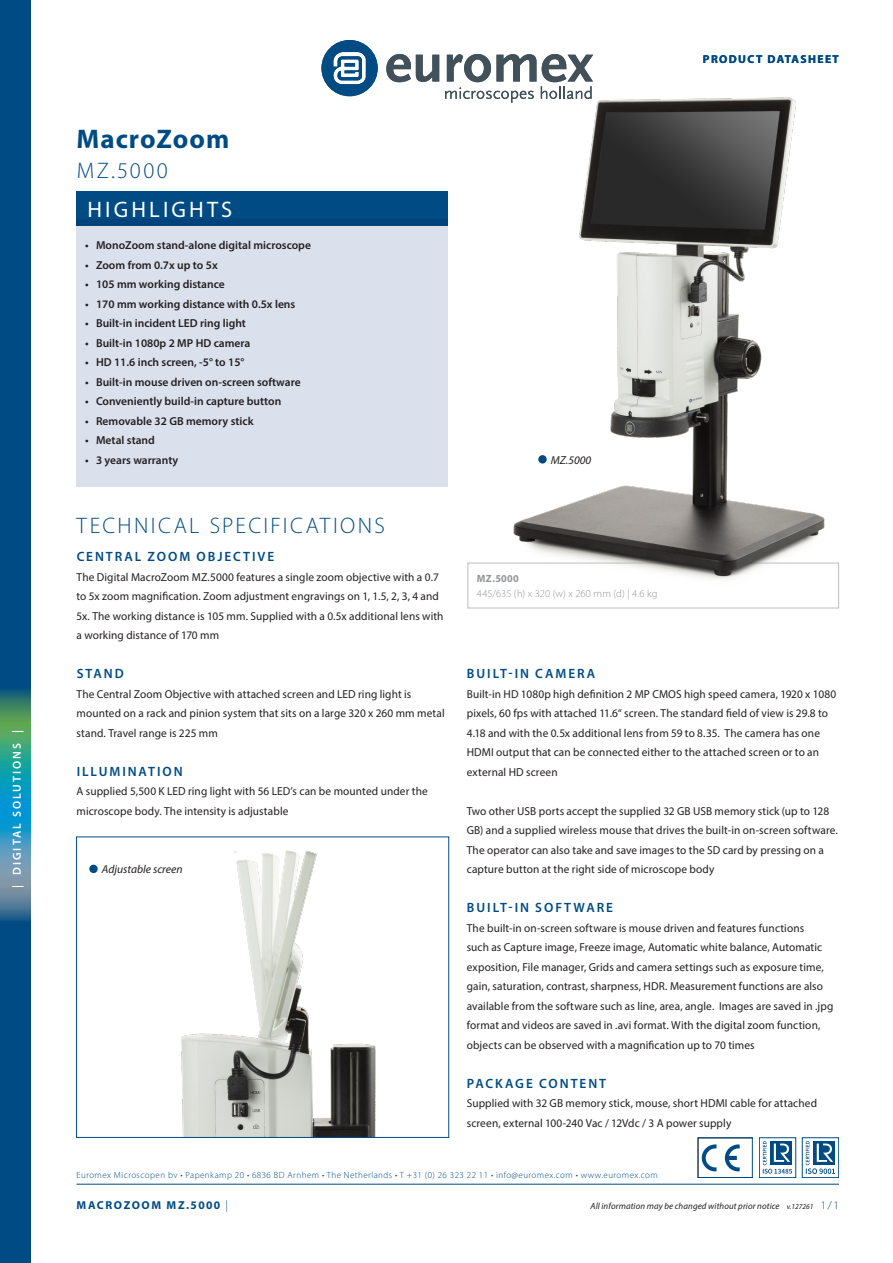
<style>
.page{position:relative;width:893px;height:1263px;background:#fff}
.page>*{position:absolute;margin:0;border:0;box-sizing:border-box;transform-origin:0 0}
.j_productkop{font:700 27px "Myriad Pro";letter-spacing:.035em;color:#004b84}
.j_product_onder_kop{font:300 22.5px "Myriad Pro";letter-spacing:.105em;color:#004b84}
.j_highlights{font:22.5px "Myriad Pro";letter-spacing:.14em;color:#fff}
.j_tussenkop_groot{font:300 22.5px "Myriad Pro";letter-spacing:.11em;color:#004b84}
.j_tussenkop{font:600 13.5px "Myriad Pro";letter-spacing:.15em;color:#004b84}
.j_plat{font:11.55px/19.5px "Myriad Pro";letter-spacing:.01em;color:#231f20}
.j_specs_bullits{font:600 11.55px "Myriad Pro";color:#231f20}
.t1{font:700 11.55px "Myriad Pro";letter-spacing:.12em;color:#004b84}
._4-Body-tekst{font:italic 11.55px "Myriad Pro";color:#231f20}
.t2{font:600 11.55px "Myriad Pro";letter-spacing:.17em;color:#fff}
.t3{font:300 11.55px "Myriad Pro";color:#004b84}
.j_dimensions{font:300 10.5px "Myriad Pro";letter-spacing:.005em;color:#939598}
.j_dimensions_1{font:700 10.5px "Myriad Pro";letter-spacing:.03em;color:#939598}
.t4{font:300 9px "Myriad Pro";letter-spacing:.05em;color:#004b84}
.t5{font:italic 9px "Myriad Pro";letter-spacing:.015em;color:#231f20}
.t6{font:italic 7.5px "Myriad Pro";color:#231f20}
.s1{font-weight:300}
</style>
<div class="page">
<div style="left:0;top:0;width:30px;height:1263px;background:#004b84"></div>
<svg style="left:0;top:690px;width:30px;height:231px;background:#39949f"></svg>
<svg style="left:321px;top:40px;width:57px;height:56px"></svg>
<svg style="left:386px;top:54px;width:53px;height:28px"></svg>
<svg style="left:445px;top:54px;width:148px;height:45px"></svg>
<hr style="left:77px;top:1184px;width:762px;height:1px;background:#004b84">
<svg style="left:701px;top:1144px;width:39px;height:28px"></svg>
<div style="left:697px;top:1137px;width:56px;height:41px;border:1px solid #004b84"></div>
<div style="left:802px;top:1137px;width:37px;height:41px;border:1px solid #004b84"></div>
<svg style="left:806px;top:1141px;width:29px;height:33px"></svg>
<div style="left:759px;top:1137px;width:37px;height:41px;border:1px solid #004b84"></div>
<svg style="left:763px;top:1141px;width:29px;height:33px"></svg>
<div style="left:77px;top:191px;width:371px;height:34px;background:#004b84"></div>
<div style="left:467px;top:563px;width:372px;height:45px;border:1px solid #bcbdc0"></div>
<div style="left:77px;top:219px;width:371px;height:268px;background:#dae1ed"></div>
<img style="left:89px;top:850px;width:287px;height:286px">
<div style="left:76px;top:837px;width:373px;height:301px;border:1px solid #004b84"></div>
<img style="left:487px;top:63px;width:352px;height:522px">
<div style="left:538px;top:455px;width:9px;height:9px;background:#004b84;border-radius:50%"></div>
<div style="left:89px;top:865px;width:9px;height:8px;background:#004b84;border-radius:50%"></div>
<p class="t2" style="left:10px;top:888px;width:159px;rotate:-90deg">| DIGITAL SOLUTIONS |</p>
<p class="t1" style="left:703px;top:51px;width:138px">PRODUCT DATASHEET</p>
<p class="j_productkop" style="left:77px;top:121px;width:154px">MacroZoom</p>
<p class="j_tussenkop_groot" style="left:77px;top:157px;width:92px">MZ.5000</p>
<p class="j_highlights" style="left:87px;top:195px;width:146px">HIGHLIGHTS</p>
<p class="j_specs_bullits" style="left:85px;top:238px;width:227px">• MonoZoom stand-alone digital microscope</p>
<p class="j_specs_bullits" style="left:85px;top:257px;width:134px">• Zoom from 0.7x up to 5x</p>
<p class="j_specs_bullits" style="left:85px;top:277px;width:141px">• 105 mm working distance</p>
<p class="j_specs_bullits" style="left:85px;top:296px;width:212px">• 170 mm working distance with 0.5x lens</p>
<p class="j_specs_bullits" style="left:85px;top:316px;width:162px">• Built-in incident LED ring light</p>
<p class="j_specs_bullits" style="left:85px;top:335px;width:167px">• Built-in 1080p 2 MP HD camera</p>
<p class="j_specs_bullits" style="left:85px;top:355px;width:161px">• HD 11.6 inch screen, -5° to 15°</p>
<p class="j_specs_bullits" style="left:85px;top:374px;width:217px">• Built-in mouse driven on-screen software</p>
<p class="j_specs_bullits" style="left:85px;top:394px;width:198px">• Conveniently build-in capture button</p>
<p class="j_specs_bullits" style="left:85px;top:413px;width:170px">• Removable 32 GB memory stick</p>
<p class="j_specs_bullits" style="left:85px;top:433px;width:71px">• Metal stand</p>
<p class="j_specs_bullits" style="left:85px;top:452px;width:95px">• 3 years warranty</p>
<p class="j_product_onder_kop" style="left:77px;top:511px;width:310px">TECHNICAL SPECIFICATIONS</p>
<p class="j_tussenkop" style="left:77px;top:548px;width:199px">CENTRAL ZOOM OBJECTIVE</p>
<p class="j_plat" style="left:77px;top:567px;width:369px">The Digital MacroZoom MZ.5000 features a single zoom objective with a 0.7 to 5x zoom magnification. Zoom adjustment engravings on 1, 1.5, 2, 3, 4 and 5x. The working distance is 105 mm. Supplied with a 0.5x additional lens with a working distance of 170 mm</p>
<p class="j_tussenkop" style="left:77px;top:665px;width:49px">STAND</p>
<p class="j_plat" style="left:77px;top:684px;width:370px">The Central Zoom Objective with attached screen and LED ring light is mounted on a rack and pinion system that sits on a large 320 x 260 mm metal stand. Travel range is 225 mm</p>
<p class="j_tussenkop" style="left:77px;top:762px;width:108px">ILLUMINATION</p>
<p class="j_plat" style="left:77px;top:781px;width:353px">A supplied 5,500 K LED ring light with 56 LED’s can be mounted under the microscope body. The intensity is adjustable</p>
<p class="_4-Body-tekst" style="left:102px;top:862px;width:82px">Adjustable screen</p>
<p class="_4-Body-tekst" style="left:551px;top:452px;width:42px">MZ.5000</p>
<p class="j_dimensions_1" style="left:477px;top:572px;width:44px">MZ.5000</p>
<p class="j_dimensions" style="left:477px;top:587px;width:182px">445/635 (h) x 320 (w) x 260 mm (d) | 4.6 kg</p>
<p class="j_tussenkop" style="left:467px;top:665px;width:130px">BUILT-IN CAMERA</p>
<p class="j_plat" style="left:467px;top:684px;width:371px">Built-in HD 1080p high definition 2 MP CMOS high speed camera, 1920 x 1080 pixels, 60 fps with attached 11.6“ screen. The standard field of view is 29.8 to 4.18 and with the 0.5x additional lens from 59 to 8.35. The camera has one HDMI output that can be connected either to the attached screen or to an external HD screen</p>
<p class="j_plat" style="left:467px;top:801px;width:373px">Two other USB ports accept the supplied 32 GB USB memory stick (up to 128<br>GB) and a supplied wireless mouse that drives the built-in on-screen software.<br>The operator can also take and save images to the SD card by pressing on a capture button at the right side of microscope body</p>
<p class="j_tussenkop" style="left:467px;top:899px;width:148px">BUILT-IN SOFTWARE</p>
<p class="j_plat" style="left:467px;top:918px;width:368px">The built-in on-screen software is mouse driven and features functions<br>such as Capture image, Freeze image, Automatic white balance, Automatic exposition, File manager, Grids and camera settings such as exposure time, gain, saturation, contrast, sharpness, HDR. Measurement functions are also available from the software such as line, area, angle. Images are saved in .jpg format and videos are saved in .avi format. With the digital zoom function, objects can be observed with a magnification up to 70 times</p>
<p class="j_tussenkop" style="left:467px;top:1074px;width:141px">PACKAGE CONTENT</p>
<p class="j_plat" style="left:467px;top:1093px;width:352px">Supplied with 32 GB memory stick, mouse, short HDMI cable for attached screen, external 100-240 Vac / 12Vdc / 3 A power supply</p>
<p class="t4" style="left:77px;top:1169px;width:583px">Euromex Microscopen bv • Papenkamp 20 • 6836 BD Arnhem • The Netherlands • T +31 (0) 26 323 22 11 • info@euromex.com • www.euromex.com</p>
<p class="t1" style="left:77px;top:1197px;width:153px">MACROZOOM MZ.5000 <span class="s1">|</span></p>
<p class="t3" style="left:821px;top:1198px;width:20px">1/1</p>
<p class="t5" style="left:591px;top:1200px;width:190px">All information may be changed without prior notice</p>
<p class="t6" style="left:787px;top:1201px;width:28px">v.127261</p>
</div>
